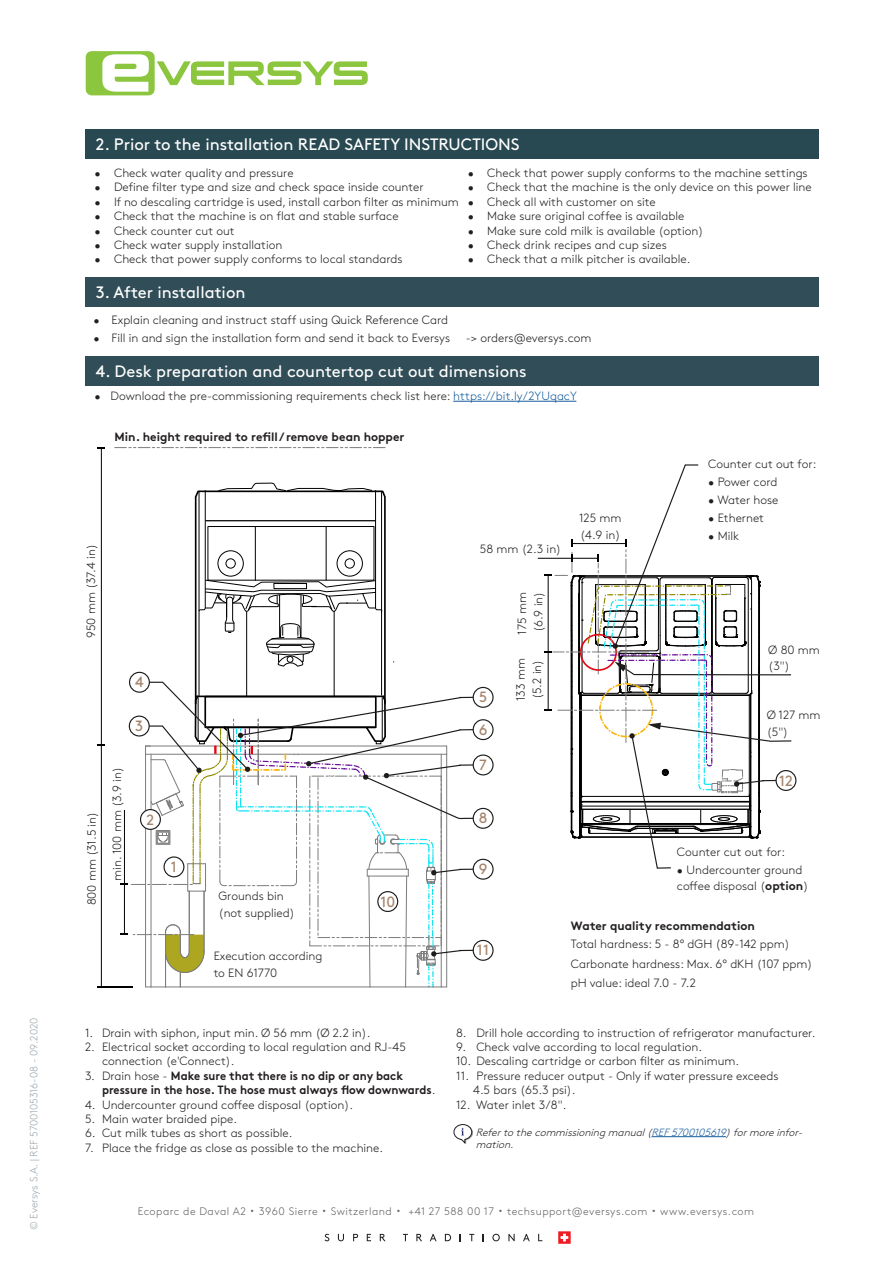
<style>
.page{position:relative;width:893px;height:1263px;background:#fff}
.page>*{position:absolute;margin:0;border:0;box-sizing:border-box;transform-origin:0 0}
.t1{font:16.5px "Brown Pro";color:#fff}
.t2{font:14.85px "Brown Pro";color:#a4846c}
.t3{font:300 12px/14.4px "Brown Pro";color:#231f20}
.t4{font:700 12px/14.4px "Brown Pro";color:#231f20;scale:.95 1}
.t5{font:700 12px "Brown Pro";color:#231f20}
.t6{font:300 10.8px "Brown Pro";letter-spacing:.045em;color:#636366}
.t7{font:italic 300 10.5px/12.6px "Brown Pro";color:#231f20}
.t8{font:300 10.5px "Brown Pro";letter-spacing:-.005em;color:#9da7ae}
.s1{color:#175d9e}
.s2{font-weight:300}
.s3{font-weight:300;font-style:italic}
.s4{font-weight:700}
.s5{font-family:"Koz Go Pr 6 N";font-weight:400}
</style>
<div class="page">
<svg style="left:86px;top:51px;width:282px;height:44px"></svg>
<svg style="left:325px;top:1234px;width:4px;height:7px"></svg>
<svg style="left:338px;top:1234px;width:6px;height:7px"></svg>
<svg style="left:353px;top:1234px;width:5px;height:7px"></svg>
<svg style="left:367px;top:1234px;width:4px;height:7px"></svg>
<svg style="left:380px;top:1234px;width:6px;height:7px"></svg>
<svg style="left:403px;top:1234px;width:5px;height:7px"></svg>
<svg style="left:416px;top:1234px;width:6px;height:7px"></svg>
<svg style="left:430px;top:1234px;width:7px;height:7px"></svg>
<svg style="left:445px;top:1234px;width:6px;height:7px"></svg>
<svg style="left:469px;top:1234px;width:5px;height:7px"></svg>
<svg style="left:492px;top:1234px;width:8px;height:7px"></svg>
<svg style="left:508px;top:1234px;width:7px;height:7px"></svg>
<svg style="left:523px;top:1234px;width:7px;height:7px"></svg>
<svg style="left:538px;top:1234px;width:4px;height:7px"></svg>
<svg style="left:558px;top:1231px;width:13px;height:13px"></svg>
<div style="left:85px;top:129px;width:734px;height:29px;background:#294952"></div>
<div style="left:85px;top:277px;width:734px;height:29px;background:#314d57"></div>
<hr style="left:651px;top:1136px;width:75px;height:1px;background:#175d9e">
<div style="left:85px;top:356px;width:734px;height:30px;background:#314d57"></div>
<hr style="left:538px;top:558px;width:60px;height:1px;background:#000">
<hr style="left:101px;top:448px;width:1px;height:297px;background:#000">
<hr style="left:101px;top:745px;width:1px;height:242px;background:#000">
<hr style="left:98px;top:986px;width:35px;height:1px;background:#000">
<svg style="left:98px;top:744px;width:7px;height:2px"></svg>
<svg style="left:114px;top:447px;width:271px;height:1px"></svg>
<div style="left:473px;top:940px;width:21px;height:21px;border:1px solid #1d1d1b;border-radius:50%"></div>
<div style="left:473px;top:859px;width:21px;height:21px;border:1px solid #1d1d1b;border-radius:50%"></div>
<div style="left:473px;top:808px;width:21px;height:21px;border:1px solid #1d1d1b;border-radius:50%"></div>
<div style="left:473px;top:754px;width:21px;height:21px;border:1px solid #1d1d1b;border-radius:50%"></div>
<div style="left:473px;top:719px;width:21px;height:21px;border:1px solid #1d1d1b;border-radius:50%"></div>
<div style="left:473px;top:687px;width:21px;height:21px;border:1px solid #1d1d1b;border-radius:50%"></div>
<svg style="left:121px;top:482px;width:353px;height:506px"></svg>
<div style="left:775px;top:770px;width:21px;height:21px;border:1px solid #1d1d1b;border-radius:50%"></div>
<svg style="left:545px;top:464px;width:247px;height:405px"></svg>
<svg style="left:453px;top:1124px;width:20px;height:20px"></svg>
<hr style="left:453px;top:401px;width:123px;height:1px;background:#175d9e">
<p class="t8" style="left:26px;top:1230px;width:214px;rotate:-90deg">© Eversys S.A. | REF 5700105316-08 - 09.2020</p>
<p class="t1" style="left:96px;top:131px;width:425px">2. Prior to the installation READ SAFETY INSTRUCTIONS</p>
<p class="t3" style="left:95px;top:165px;width:200px">• Check water quality and pressure</p>
<p class="t3" style="left:95px;top:179px;width:330px">• Define filter type and size and check space inside counter</p>
<p class="t3" style="left:95px;top:194px;width:366px">• If no descaling cartridge is used, install carbon filter as minimum</p>
<p class="t3" style="left:95px;top:208px;width:305px">• Check that the machine is on flat and stable surface</p>
<p class="t3" style="left:95px;top:222px;width:142px">• Check counter cut out</p>
<p class="t3" style="left:95px;top:237px;width:189px">• Check water supply installation</p>
<p class="t3" style="left:95px;top:251px;width:309px">• Check that power supply conforms to local standards</p>
<p class="t1" style="left:96px;top:280px;width:151px">3. After installation</p>
<p class="t3" style="left:468px;top:165px;width:341px">• Check that power supply conforms to the machine settings</p>
<p class="t3" style="left:468px;top:179px;width:345px">• Check that the machine is the only device on this power line</p>
<p class="t3" style="left:468px;top:194px;width:190px">• Check all with customer on site</p>
<p class="t3" style="left:468px;top:208px;width:218px">• Make sure original coffee is available</p>
<p class="t3" style="left:468px;top:222px;width:237px">• Make sure cold milk is available (option)</p>
<p class="t3" style="left:468px;top:237px;width:201px">• Check drink recipes and cup sizes</p>
<p class="t3" style="left:468px;top:251px;width:224px">• Check that a milk pitcher is available.</p>
<p class="t3" style="left:94px;top:312px;width:356px">• Explain cleaning and instruct staff using Quick Reference Card</p>
<p class="t3" style="left:94px;top:330px;width:358px">• Fill in and sign the installation form and send it back to Eversys</p>
<p class="t3" style="left:466px;top:330px;width:127px">-&gt; orders@eversys.com</p>
<p class="t1" style="left:96px;top:359px;width:432px">4. Desk preparation and countertop cut out dimensions</p>
<p class="t3" style="left:95px;top:388px;width:484px">• Download the pre-commissioning requirements check list here: <span class="s1">https://bit.ly/2YUqacY</span></p>
<p class="t5" style="left:115px;top:428px;width:291px">Min. height required to refill / remove bean hopper</p>
<p class="t3" style="left:83px;top:638px;width:95px;rotate:-90deg">950 mm (37.4 in)</p>
<p class="t2" style="left:135px;top:671px;width:10px">4</p>
<p class="t2" style="left:135px;top:715px;width:10px">3</p>
<p class="t3" style="left:84px;top:905px;width:95px;rotate:-90deg">800 mm (31.5 in)</p>
<p class="t3" style="left:109px;top:880px;width:115px;rotate:-90deg">min. 100 mm (3.9 in)</p>
<p class="t2" style="left:147px;top:808px;width:9px">2</p>
<p class="t2" style="left:171px;top:855px;width:8px">1</p>
<p class="t3" style="left:219px;top:888px;width:67px">Grounds bin</p>
<p class="t3" style="left:219px;top:905px;width:78px">(not supplied)</p>
<p class="t3" style="left:214px;top:948px;width:110px">Execution according</p>
<p class="t3" style="left:214px;top:964px;width:65px">to EN 61770</p>
<p class="t2" style="left:380px;top:890px;width:16px">10</p>
<p class="t3" style="left:85px;top:1024px;width:287px">1. Drain with siphon, input min. Ø 56 mm (Ø 2.2 in).</p>
<p class="t3" style="left:102px;top:1039px;width:305px;text-indent:-17px">2. Electrical socket according to local regulation and RJ-45 connection (e'Connect).</p>
<p class="t4" style="left:102px;top:1067px;width:357px;text-indent:-17px"><span class="s2">3. Drain hose -</span> Make sure that there is no dip or any back pressure in the hose. The hose must always flow downwards<span class="s3">.</span></p>
<p class="t3" style="left:85px;top:1096px;width:270px">4. Undercounter ground coffee disposal (option).</p>
<p class="t3" style="left:85px;top:1111px;width:153px">5. Main water braided pipe.</p>
<p class="t3" style="left:85px;top:1125px;width:209px">6. Cut milk tubes as short as possible.</p>
<p class="t3" style="left:85px;top:1139px;width:300px">7. Place the fridge as close as possible to the machine.</p>
<p class="t3" style="left:480px;top:541px;width:83px">58 mm (2.3 in)</p>
<p class="t3" style="left:579px;top:510px;width:44px">125 mm</p>
<p class="t3" style="left:580px;top:526px;width:42px">(4.9 in)</p>
<p class="t3" style="left:708px;top:455px;width:110px">Counter cut out for:</p>
<p class="t3" style="left:708px;top:473px;width:71px">• Power cord</p>
<p class="t3" style="left:708px;top:491px;width:72px">• Water hose</p>
<p class="t3" style="left:708px;top:509px;width:57px">• Ethernet</p>
<p class="t3" style="left:708px;top:527px;width:32px">• Milk</p>
<p class="t2" style="left:479px;top:686px;width:10px">5</p>
<p class="t2" style="left:479px;top:718px;width:10px">6</p>
<p class="t2" style="left:479px;top:753px;width:9px">7</p>
<p class="t2" style="left:479px;top:807px;width:10px">8</p>
<p class="t2" style="left:479px;top:858px;width:10px">9</p>
<p class="t2" style="left:477px;top:939px;width:14px">11</p>
<p class="t3" style="left:514px;top:635px;width:44px;rotate:-90deg">175 mm</p>
<p class="t3" style="left:530px;top:632px;width:42px;rotate:-90deg">(6.9 in)</p>
<p class="t3" style="left:513px;top:701px;width:44px;rotate:-90deg">133 mm</p>
<p class="t3" style="left:529px;top:699px;width:41px;rotate:-90deg">(5.2 in)</p>
<p class="t3" style="left:768px;top:641px;width:53px">Ø 80 mm</p>
<p class="t3" style="left:768px;top:658px;width:23px">(3")</p>
<p class="t3" style="left:767px;top:707px;width:55px">Ø 127 mm</p>
<p class="t3" style="left:767px;top:724px;width:23px">(5")</p>
<p class="t2" style="left:779px;top:769px;width:15px">12</p>
<p class="t3" style="left:677px;top:844px;width:110px">Counter cut out for:</p>
<p class="t3" style="left:677px;top:862px;width:127px">• Undercounter ground</p>
<p class="t3" style="left:677px;top:878px;width:133px">coffee disposal (<span class="s4">option</span>)</p>
<p class="t5" style="left:571px;top:916px;width:186px">Water quality recommendation</p>
<p class="t3" style="left:571px;top:936px;width:220px">Total hardness: 5 - 8° dGH (89-142 ppm)</p>
<p class="t3" style="left:571px;top:955px;width:243px">Carbonate hardness: Max. 6° dKH (107 ppm)</p>
<p class="t3" style="left:571px;top:975px;width:127px">pH value: ideal 7.0 - 7.2</p>
<p class="t3" style="left:456px;top:1024px;width:361px">8. Drill hole according to instruction of refrigerator manufacturer.</p>
<p class="t3" style="left:456px;top:1039px;width:247px">9. Check valve according to local regulation.</p>
<p class="t3" style="left:456px;top:1053px;width:285px">10. Descaling cartridge or carbon filter as minimum.</p>
<p class="t3" style="left:473px;top:1067px;width:307px;text-indent:-17px">11. Pressure reducer output - Only if water pressure exceeds<br>4.5 bars (65.3 psi).</p>
<p class="t3" style="left:456px;top:1096px;width:112px">12. Water inlet 3/8".</p>
<p class="t7" style="left:476px;top:1125px;width:332px">Refertothecommissioningmanual(<span class="s1">REF5700105619</span>)formoreinfor&shy;mation.</p>
<p class="t6" style="left:138px;top:1203px;width:618px">Ecoparc de Daval A2 <span class="s5">・</span> 3960 Sierre <span class="s5">・</span> Switzerland <span class="s5">・</span> +41 27 588 00 17 <span class="s5">・</span> techsupport@eversys.com <span class="s5">・</span> www.eversys.com</p>
</div>
